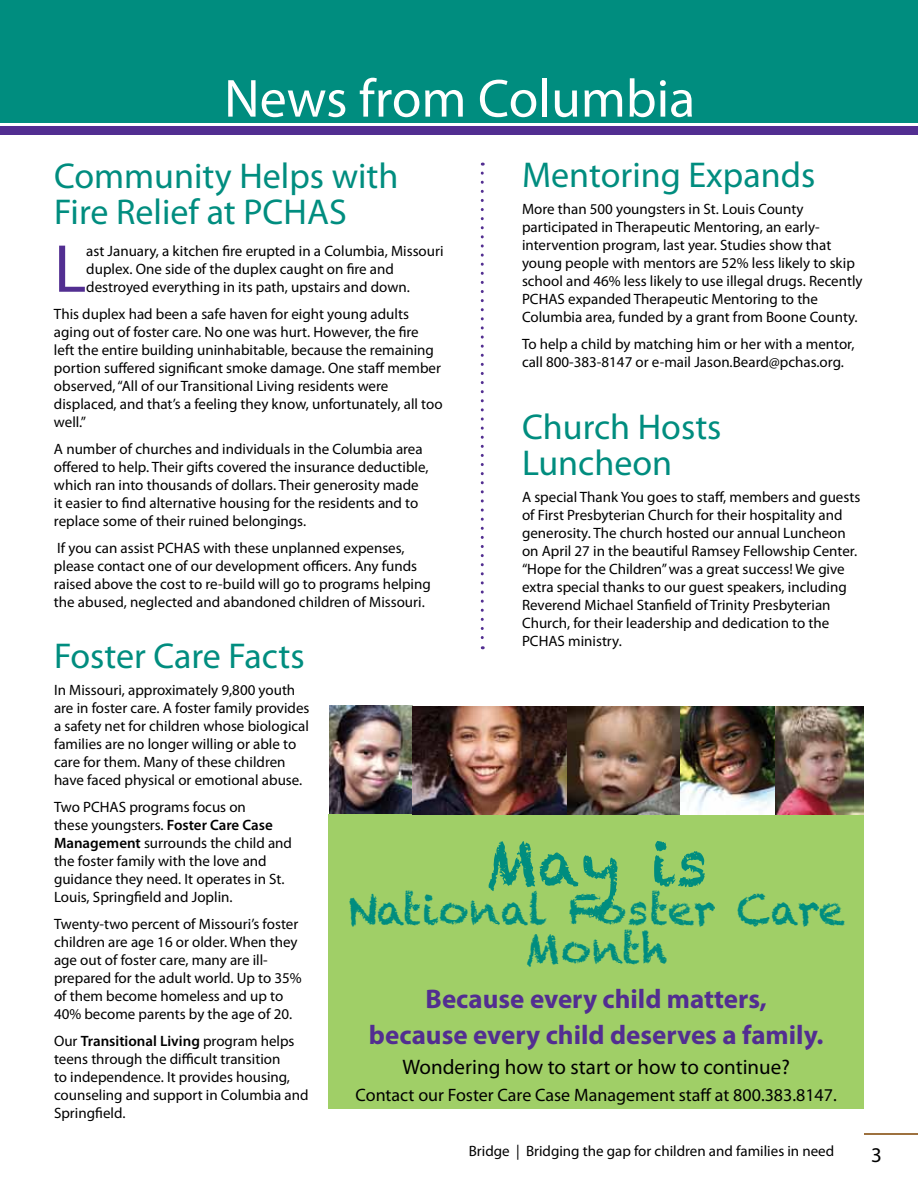
<style>
.page{position:relative;width:918px;height:1188px;background:#fff}
.page>*{position:absolute;margin:0;border:0;box-sizing:border-box;transform-origin:0 0}
.t1{font:68.4px "Myriad Pro";color:#522e91}
.t2{font:63px "Chalkduster";color:#008d7f}
.t3{font:54px "Myriad Pro";color:#fff}
.t4{font:42px/39px "Chalkduster";color:#008d7f;text-align:center}
.t5{font:36px/36px "Myriad Pro";color:#008d7f}
.t6{font:700 27px/36px "Myriad Pro";color:#522e91;text-align:center}
.t7{font:21px "Myriad Pro";color:#000}
.t8{font:18px "Myriad Pro";color:#000}
.t9{font:15px/18px "Myriad Pro";color:#000}
.s1{font-weight:600}
</style>
<div class="page">
<hr style="left:864px;top:1133px;width:54px;height:2px;background:#7e4300">
<div style="left:0;top:0;width:918px;height:123px;background:#008d7f"></div>
<div style="left:0;top:126px;width:918px;height:9px;background:#522e91"></div>
<div style="left:328px;top:814px;width:536px;height:295px;background:#a0cf67"></div>
<img style="left:330px;top:706px;width:534px;height:109px">
<svg style="left:481px;top:173px;width:3px;height:476px"></svg>
<h3 class="t3" style="left:224px;top:65px;width:473px">News from Columbia</h3>
<h3 class="t5" style="left:522px;top:156px;width:295px">Mentoring Expands</h3>
<p class="t9" style="left:522px;top:199px;width:342px">More than 500 youngsters in St. Louis County participated in Therapeutic Mentoring, an early&shy;intervention program, last year. Studies show that young people with mentors are 52% less likely to skip school and 46% less likely to use illegal drugs. Recently PCHAS expanded Therapeutic Mentoring to the Columbia area, funded by a grant from Boone County.</p>
<p class="t9" style="left:522px;top:334px;width:334px">To help a child by matching him or her with a mentor, call 800-383-8147 or e-mail Jason.Beard@pchas.org.</p>
<h3 class="t5" style="left:54px;top:157px;width:346px">Community Helps with<br>Fire Relief at PCHAS</h3>
<h1 class="t1" style="left:54px;top:227px;width:34px">L</h1>
<p class="t9" style="left:86px;top:241px;width:359px">ast January, a kitchen fire erupted in a Columbia, Missouri duplex. One side of the duplex caught on fire and destroyed everything in its path, upstairs and down.</p>
<p class="t9" style="left:54px;top:304px;width:390px">This duplex had been a safe haven for eight young adults aging out of foster care. No one was hurt. However, the fire left the entire building uninhabitable, because the remaining portion suffered significant smoke damage. One staff member observed, “All of our Transitional Living residents were displaced, and that’s a feeling they know, unfortunately, all too well.”</p>
<p class="t9" style="left:54px;top:439px;width:376px">A number of churches and individuals in the Columbia area offered to help. Their gifts covered the insurance deductible, which ran into thousands of dollars. Their generosity made it easier to find alternative housing for the residents and to replace some of their ruined belongings.</p>
<p class="t9" style="left:54px;top:538px;width:378px">If you can assist PCHAS with these unplanned expenses, please contact one of our development officers. Any funds raised above the cost to re-build will go to programs helping the abused, neglected and abandoned children of Missouri.</p>
<h3 class="t5" style="left:522px;top:408px;width:201px">Church Hosts<br>Luncheon</h3>
<p class="t9" style="left:522px;top:487px;width:340px">A special Thank You goes to staff, members and guests of First Presbyterian Church for their hospitality and generosity. The church hosted our annual Luncheon on April 27 in the beautiful Ramsey Fellowship Center. “Hope for the Children” was a great success! We give extra special thanks to our guest speakers, including Reverend Michael Stanfield of Trinity Presbyterian Church, for their leadership and dedication to the PCHAS ministry.</p>
<h3 class="t5" style="left:54px;top:637px;width:252px">Foster Care Facts</h3>
<p class="t9" style="left:54px;top:680px;width:257px">In Missouri, approximately 9,800 youth are in foster care. A foster family provides a safety net for children whose biological families are no longer willing or able to care for them. Many of these children have faced physical or emotional abuse.</p>
<p class="t9" style="left:54px;top:797px;width:240px">Two PCHAS programs focus on<br>these youngsters. <span class="s1">Foster Care Case Management</span> surrounds the child and the foster family with the love and guidance they need. It operates in St.<br>Louis, Springfield and Joplin.</p>
<p class="t9" style="left:54px;top:914px;width:249px">Twenty-two percent of Missouri’s foster children are age 16 or older. When they age out of foster care, many are ill&shy;prepared for the adult world. Up to 35% of them become homeless and up to 40% become parents by the age of 20.</p>
<p class="t9" style="left:54px;top:1031px;width:256px">Our <span class="s1">Transitional Living</span> program helps teens through the difficult transition<br>to independence. It provides housing, counseling and support in Columbia and Springfield.</p>
<h2 class="t2" style="left:485px;top:826px;width:224px">May is</h2>
<h3 class="t4" style="left:347px;top:890px;width:499px">National Foster Care<br>Month</h3>
<h3 class="t6" style="left:369px;top:980px;width:456px">Because every child matters,<br>because every child deserves a family.</h3>
<h3 class="t7" style="left:403px;top:1054px;width:389px">Wondering how to start or how to continue?</h3>
<p class="t8" style="left:356px;top:1084px;width:483px">Contact our Foster Care Case Management staff at 800.383.8147.</p>
<p class="t9" style="left:469px;top:1141px;width:367px">Bridge | Bridging the gap for children and families in need</p>
<h3 class="t7" style="left:871px;top:1142px;width:12px">3</h3>
</div>
